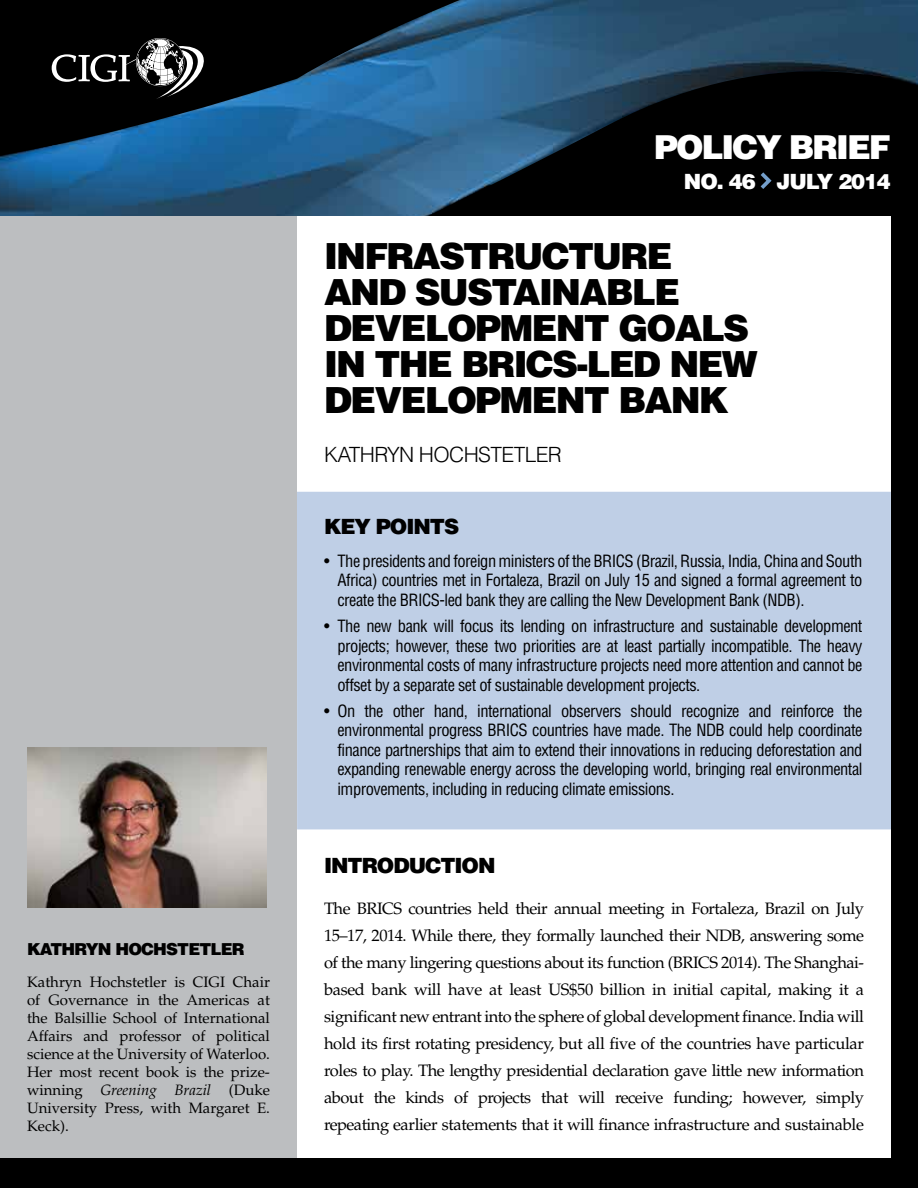
<style>
.page{position:relative;width:918px;height:1188px;background:#fff}
.page>*{position:absolute;margin:0;border:0;box-sizing:border-box;transform-origin:0 0}
.t1{font:900 36px/36px "Helvetica LT Std";letter-spacing:-.05em;color:#000}
.t2{font:900 33px "Helvetica LT Std";letter-spacing:-.06em;color:#fff}
.t3{font:900 21px "Helvetica LT Std";letter-spacing:-.05em;color:#000}
.t4{font:300 21px "Helvetica LT Std";letter-spacing:-.03em;color:#000}
.t5{font:900 21px "Helvetica LT Std";letter-spacing:-.05em;color:#fff}
.t6{font:condensed 16.5px/19.5px "Helvetica LT Std";letter-spacing:-.03em;color:#000;text-align:justify}
.t7{font:16.5px/27px "Palatino LT Std";letter-spacing:-.02em;color:#000;text-align:justify}
.t8{font:900 16.5px "Helvetica LT Std";letter-spacing:-.05em;color:#000}
.t9{font:15px/18px "Palatino LT Std";color:#000;text-align:justify}
.s1{font-style:italic}
</style>
<div class="page">
<div style="left:0;top:363px;width:918px;height:825px;background:#000"></div>
<img style="left:0;top:0;width:918px;height:363px">
<svg style="left:52px;top:38px;width:156px;height:61px;background:#393939"></svg>
<div style="left:297px;top:216px;width:594px;height:942px;background:#fff"></div>
<div style="left:297px;top:492px;width:594px;height:337px;background:#bfcfe6"></div>
<svg style="left:761px;top:172px;width:11px;height:17px"></svg>
<div style="left:0;top:216px;width:297px;height:942px;background:#bcbec0"></div>
<img style="left:27px;top:747px;width:240px;height:160px">
<p class="t8" style="left:27px;top:939px;width:219px">KATHRYN HOCHSTETLER</p>
<p class="t9" style="left:27px;top:973px;width:245px">Kathryn Hochstetler is CIGI Chair of Governance in the Americas at the Balsillie School of International Affairs and professor of political science at the University of Waterloo.<br>Her most recent book is the prize&shy;winning <span class="s1">Greening Brazil</span> (Duke University Press, with Margaret E.<br>Keck).</p>
<h2 class="t2" style="left:654px;top:125px;width:238px">POLICY BRIEF</h2>
<p class="t5" style="left:684px;top:168px;width:209px">NO. 46 JULY 2014</p>
<h1 class="t1" style="left:324px;top:237px;width:435px">INFRASTRUCTURE<br>AND SUSTAINABLE<br>DEVELOPMENT GOALS<br>IN THE BRICS-LED NEW<br>DEVELOPMENT BANK</h1>
<p class="t4" style="left:324px;top:442px;width:239px">KATHRYN HOCHSTETLER</p>
<p class="t3" style="left:324px;top:513px;width:137px">KEY POINTS</p>
<p class="t6" style="left:337px;top:551px;width:527px;text-indent:-13px">• The presidents and foreign ministers of the BRICS (Brazil, Russia, India, China and South Africa) countries met in Fortaleza, Brazil on July 15 and signed a formal agreement to create the BRICS-led bank they are calling the New Development Bank (NDB).</p>
<p class="t6" style="left:337px;top:616px;width:527px;text-indent:-13px">• The new bank will focus its lending on infrastructure and sustainable development projects; however, these two priorities are at least partially incompatible. The heavy environmental costs of many infrastructure projects need more attention and cannot be offset by a separate set of sustainable development projects.</p>
<p class="t6" style="left:337px;top:701px;width:527px;text-indent:-13px">• On the other hand, international observers should recognize and reinforce the environmental progress BRICS countries have made. The NDB could help coordinate finance partnerships that aim to extend their innovations in reducing deforestation and expanding renewable energy across the developing world, bringing real environmental improvements, including in reducing climate emissions.</p>
<p class="t3" style="left:324px;top:852px;width:173px">INTRODUCTION</p>
<p class="t7" style="left:324px;top:895px;width:542px">The BRICS countries held their annual meeting in Fortaleza, Brazil on July 15–17, 2014. While there, they formally launched their NDB, answering some of the many lingering questions about its function (BRICS 2014). The Shanghai&shy;based bank will have at least US$50 billion in initial capital, making it a significant new entrant into the sphere of global development finance. India will hold its first rotating presidency, but all five of the countries have particular roles to play. The lengthy presidential declaration gave little new information about the kinds of projects that will receive funding; however, simply repeating earlier statements that it will finance infrastructure and sustainable</p>
</div>
